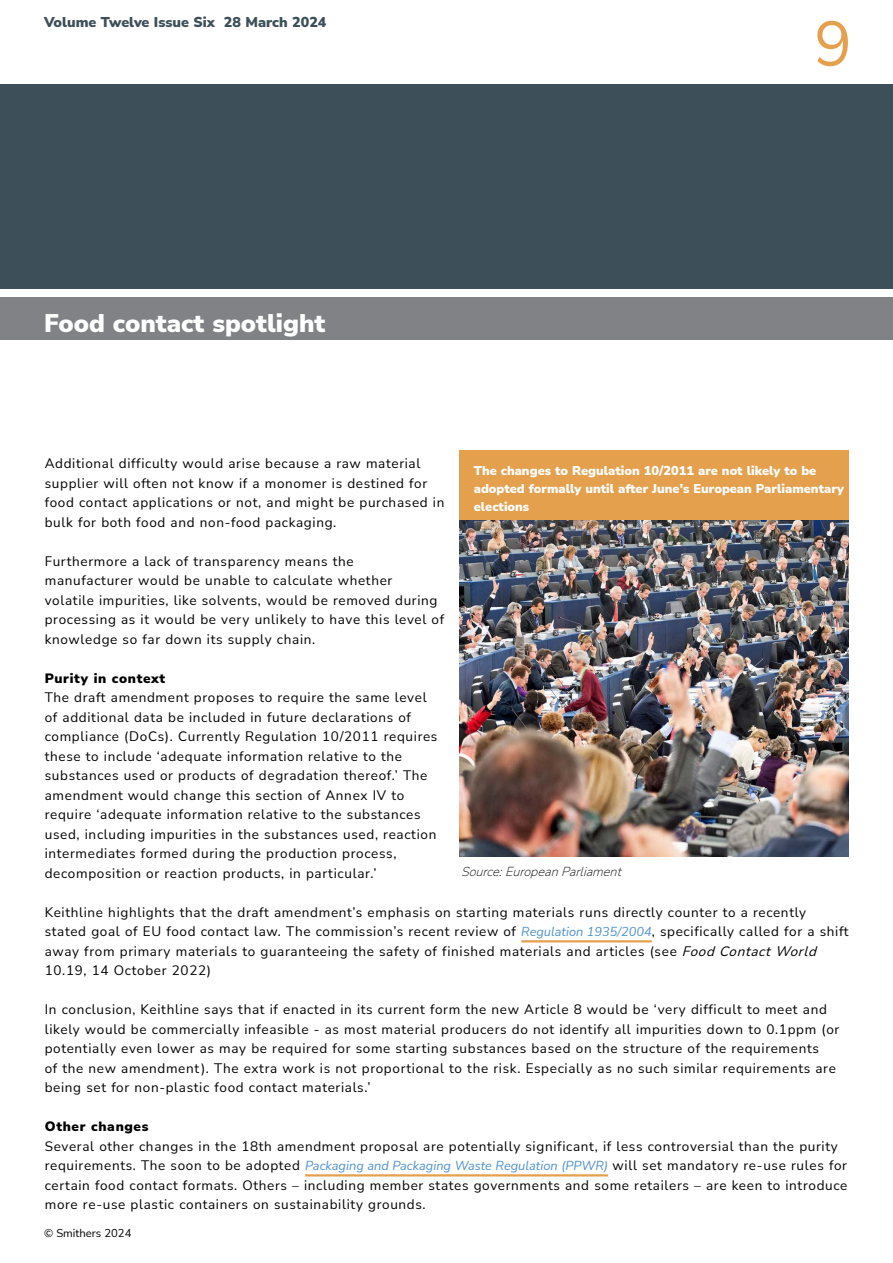
<style>
.page{position:relative;width:893px;height:1263px;background:#fff}
.page>*{position:absolute;margin:0;border:0;box-sizing:border-box;transform-origin:0 0}
.t1{font:63px "Nunito Sans";color:#e5a04e}
.t2{font:900 25.5px "Nunito Sans";color:#fff}
.t3{font:900 14.25px "Nunito Sans";color:#3d505a}
.t4{font:13.5px/19.5px "Nunito Sans";letter-spacing:.05em;color:#000}
.t5{font:900 13.5px "Nunito Sans";letter-spacing:.05em;color:#000}
.t6{font:900 12.75px/18px "Nunito Sans";color:#fff}
.t7{font:italic 200 12.75px "Nunito Sans";color:#000}
.t8{font:11.25px "Nunito Sans";color:#000}
.s1{font-style:italic;font-size:12.75px;color:#5091cd}
.s2{font-style:italic}
</style>
<div class="page">
<hr style="left:521px;top:940px;width:131px;height:2px;background:#e5a04e">
<hr style="left:305px;top:1174px;width:303px;height:2px;background:#e5a04e">
<div style="left:0;top:298px;width:893px;height:42px;background:#808285"></div>
<div style="left:460px;top:451px;width:389px;height:71px;background:#e5a04e"></div>
<div style="left:0;top:85px;width:893px;height:204px;background:#3d505a"></div>
<img style="left:459px;top:520px;width:390px;height:337px">
<p class="t3" style="left:44px;top:12px;width:284px">Volume Twelve Issue Six 28 March 2024</p>
<h2 class="t2" style="left:44px;top:305px;width:283px">Food contact spotlight</h2>
<h1 class="t1" style="left:814px;top:0;width:39px">9</h1>
<p class="t4" style="left:45px;top:453px;width:401px">Additional difficulty would arise because a raw material supplier will often not know if a monomer is destined for food contact applications or not, and might be purchased in bulk for both food and non-food packaging.</p>
<p class="t4" style="left:45px;top:551px;width:401px">Furthermore a lack of transparency means the manufacturer would be unable to calculate whether volatile impurities, like solvents, would be removed during processing as it would be very unlikely to have this level of knowledge so far down its supply chain.</p>
<p class="t5" style="left:45px;top:668px;width:122px">Purity in context</p>
<p class="t4" style="left:45px;top:687px;width:394px">The draft amendment proposes to require the same level of additional data be included in future declarations of compliance (DoCs). Currently Regulation 10/2011 requires these to include ‘adequate information relative to the substances used or products of degradation thereof.’ The amendment would change this section of Annex IV to require ‘adequate information relative to the substances used, including impurities in the substances used, reaction intermediates formed during the production process, decomposition or reaction products, in particular.’</p>
<p class="t4" style="left:45px;top:901px;width:805px">Keithline highlights that the draft amendment’s emphasis on starting materials runs directly counter to a recently stated goal of EU food contact law. The commission’s recent review of <span class="s1">Regulation 1935/2004</span>, specifically called for a shift away from primary materials to guaranteeing the safety of finished materials and articles (see <span class="s2">Food ContactWorld </span>10.19, 14 October 2022)</p>
<p class="t4" style="left:45px;top:999px;width:796px">In conclusion, Keithline says that if enacted in its current form the new Article 8 would be ‘very difficult to meet and likely would be commercially infeasible - as most material producers do not identify all impurities down to 0.1ppm (or potentially even lower as may be required for some starting substances based on the structure of the requirements<br>of the new amendment). The extra work is not proportional to the risk. Especially as no such similar requirements are being set for non-plastic food contact materials.’</p>
<p class="t5" style="left:45px;top:1117px;width:105px">Other changes</p>
<p class="t4" style="left:45px;top:1135px;width:804px">Several other changes in the 18th amendment proposal are potentially significant, if less controversial than the purity requirements. The soon to be adopted <span class="s1">Packaging and Packaging Waste Regulation (PPWR)</span> will set mandatory re-use rules for certain food contact formats. Others – including member states governments and some retailers – are keen to introduce more re-use plastic containers on sustainability grounds.</p>
<p class="t6" style="left:474px;top:461px;width:372px">The changes to Regulation 10/2011 are not likely to be adopted formally until after June's European Parliamentary elections</p>
<p class="t7" style="left:461px;top:862px;width:166px">Source:EuropeanParliament</p>
<p class="t8" style="left:44px;top:1226px;width:89px">© Smithers 2024</p>
</div>
